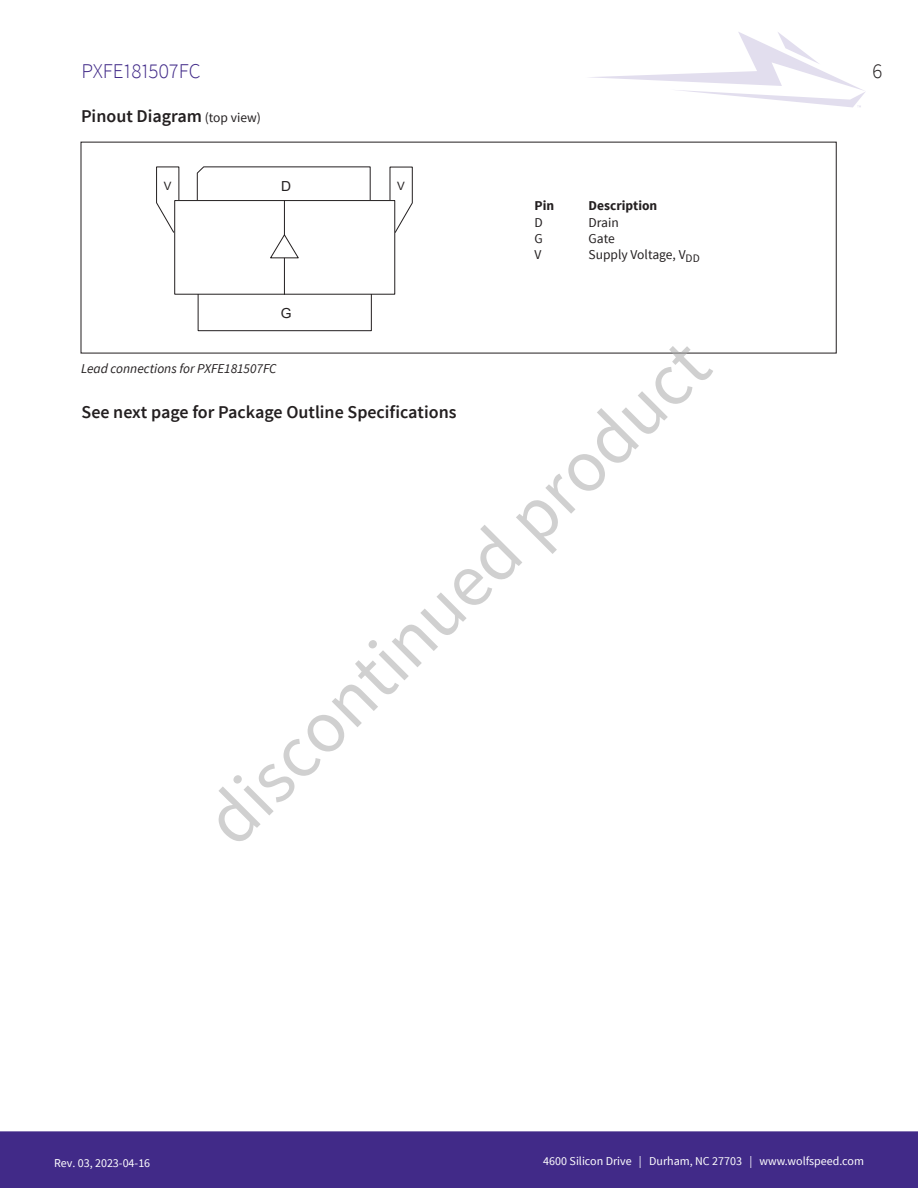
<style>
.page{position:relative;width:918px;height:1188px;background:#fff}
.page>*{position:absolute;margin:0;border:0;box-sizing:border-box;transform-origin:0 0}
.t1{font:75px "Source Sans Pro";color:rgb(171 171 171/.56)}
.t2{font:300 21px "Source Sans Pro";color:#412a88}
.t3{font:300 21px "Source Sans Pro";color:#231f20}
.t4{font:600 18px "Source Sans Pro";color:#231f20}
.t5{font:13.8px "Arial";color:#231f20}
.t6{font:italic 13.5px "Source Sans Pro";color:#231f20}
.t7{font:13.5px "Source Sans Pro";color:#231f20}
.t8{font:700 13.5px "Source Sans Pro";color:#231f20}
.t9{font:12px "Source Sans Pro";color:#fff}
.t10{font:12px "Source Sans Pro";color:#fff}
.t11{font:11.55px "Arial";color:#231f20}
.s1{font-weight:400;font-size:13.5px}
</style>
<div class="page">
<div style="left:0;top:1131px;width:917px;height:57px;background:#412a88"></div>
<svg style="left:590px;top:32px;width:275px;height:75px"></svg>
<svg style="left:917px;top:1131px;width:1px;height:57px"></svg>
<svg style="left:389px;top:167px;width:24px;height:66px"></svg>
<svg style="left:197px;top:167px;width:173px;height:33px"></svg>
<svg style="left:156px;top:167px;width:24px;height:65px"></svg>
<div style="left:198px;top:287px;width:173px;height:44px;border:1px solid #231f20"></div>
<div style="left:175px;top:201px;width:220px;height:93px;background:#fff"></div>
<div style="left:175px;top:200px;width:220px;height:94px;border:1px solid #231f20"></div>
<hr style="left:284px;top:201px;width:1px;height:93px;background:#231f20">
<svg style="left:270px;top:235px;width:28px;height:23px"></svg>
<p class="t2" style="left:82px;top:58px;width:121px">PXFE181507FC</p>
<p class="t3" style="left:872px;top:58px;width:12px">6</p>
<p class="t4" style="left:81px;top:104px;width:182px">Pinout Diagram <span class="s1">(top view)</span></p>
<p class="t5" style="left:281px;top:176px;width:11px">D</p>
<p class="t11" style="left:164px;top:178px;width:9px">V</p>
<p class="t11" style="left:397px;top:178px;width:9px">V</p>
<p class="t5" style="left:281px;top:303px;width:12px">G</p>
<p class="t8" style="left:535px;top:197px;width:21px">Pin</p>
<p class="t8" style="left:589px;top:197px;width:70px">Description</p>
<p class="t7" style="left:535px;top:214px;width:10px">D</p>
<p class="t7" style="left:589px;top:214px;width:32px">Drain</p>
<p class="t7" style="left:535px;top:230px;width:10px">G</p>
<p class="t7" style="left:589px;top:230px;width:28px">Gate</p>
<p class="t7" style="left:535px;top:246px;width:8px">V</p>
<p class="t7" style="left:589px;top:246px;width:113px">Supply Voltage, V<sub>DD</sub></p>
<h1 class="t1" style="left:184px;top:798px;width:679px;rotate:-45deg">discontinued product</h1>
<p class="t6" style="left:81px;top:361px;width:197px">Lead connections for PXFE181507FC</p>
<p class="t4" style="left:82px;top:401px;width:377px">See next page for Package Outline Specifications</p>
<p class="t10" style="left:54px;top:1155px;width:98px">Rev. 03, 2023-04-16</p>
<p class="t9" style="left:543px;top:1153px;width:322px">4600 Silicon Drive | Durham, NC 27703 | www.wolfspeed.com</p>
</div>
